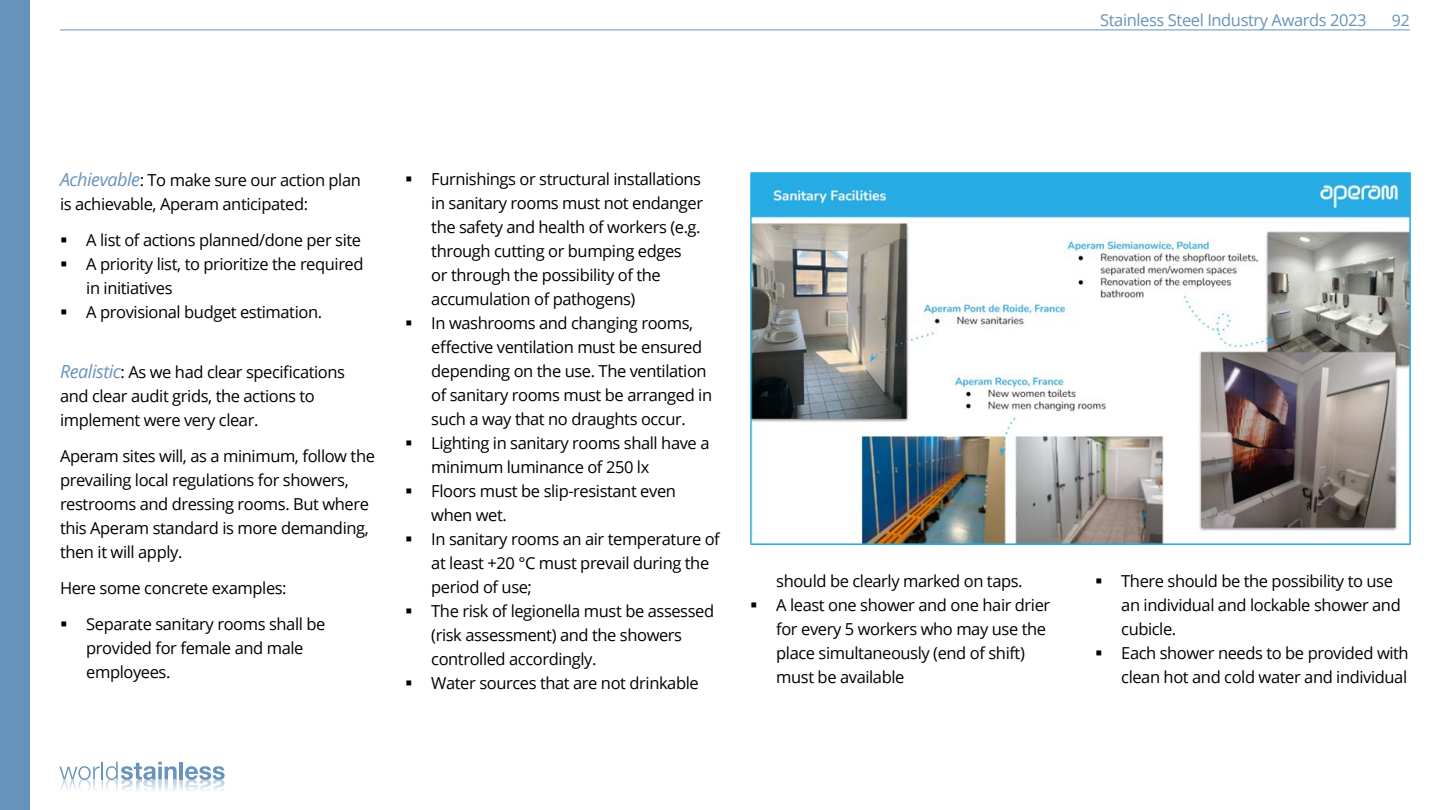
<style>
.page{position:relative;width:1440px;height:810px;background:#fff}
.page>*{position:absolute;margin:0;border:0;box-sizing:border-box;transform-origin:0 0}
.t1{font:16.5px/24px "Open Sans";letter-spacing:-.025em;color:#000}
.t2{font:16.5px "Open Sans";letter-spacing:-.025em;color:#6693bc}
.t3{font:15.9px "Open Sans";color:#6693bc}
.s1{font-style:italic;font-size:18px;color:#6693bc}
</style>
<div class="page">
<img style="left:750px;top:173px;width:660px;height:371px">
<div style="left:0;top:0;width:30px;height:810px;background:#6693bc"></div>
<hr style="left:60px;top:30px;width:1350px;height:1px;background:#6693bc">
<svg style="left:59px;top:762px;width:166px;height:29px"></svg>
<p class="t1" style="left:60px;top:168px;width:302px"><span class="s1">Achievable</span>: To make sure our action plan is achievable, Aperam anticipated:</p>
<p class="t1" style="left:86px;top:228px;width:279px">A list of actions planned/done per site A priority list, to prioritize the required in initiatives<br>A provisional budget estimation.</p>
<p class="t1" style="left:60px;top:360px;width:287px"><span class="s1">Realistic</span>: As we had clear specifications and clear audit grids, the actions to implement were very clear.</p>
<p class="t1" style="left:60px;top:444px;width:317px">Aperam sites will, as a minimum, follow the prevailing local regulations for showers, restrooms and dressing rooms. But where this Aperam standard is more demanding, then it will apply.</p>
<p class="t1" style="left:86px;top:570px;width:241px;line-height:36px;text-indent:-26px">Here some concrete examples:<br>Separate sanitary rooms shall be</p>
<p class="t1" style="left:86px;top:636px;width:219px">provided for female and male employees.</p>
<p class="t2" style="left:1100px;top:8px;width:268px">Stainless Steel Industry Awards 2023</p>
<p class="t3" style="left:1392px;top:9px;width:20px">92</p>
<p class="t1" style="left:431px;top:167px;width:290px">Furnishings or structural installations<br>in sanitary rooms must not endanger the safety and health of workers (e.g. through cutting or bumping edges<br>or through the possibility of the accumulation of pathogens)<br>In washrooms and changing rooms, effective ventilation must be ensured depending on the use. The ventilation of sanitary rooms must be arranged in such a way that no draughts occur.<br>Lighting in sanitary rooms shall have a minimum luminance of 250 lx<br>Floors must be slip-resistant even when wet.<br>In sanitary rooms an air temperature of at least +20 °C must prevail during the period of use;<br>The risk of legionella must be assessed (risk assessment) and the showers controlled accordingly.<br>Water sources that are not drinkable</p>
<p class="t1" style="left:776px;top:569px;width:276px">should be clearly marked on taps.<br>A least one shower and one hair drier for every 5 workers who may use the place simultaneously (end of shift) must be available</p>
<p class="t1" style="left:1121px;top:569px;width:289px">There should be the possibility to use an individual and lockable shower and cubicle.<br>Each shower needs to be provided with clean hot and cold water and individual</p>
</div>
